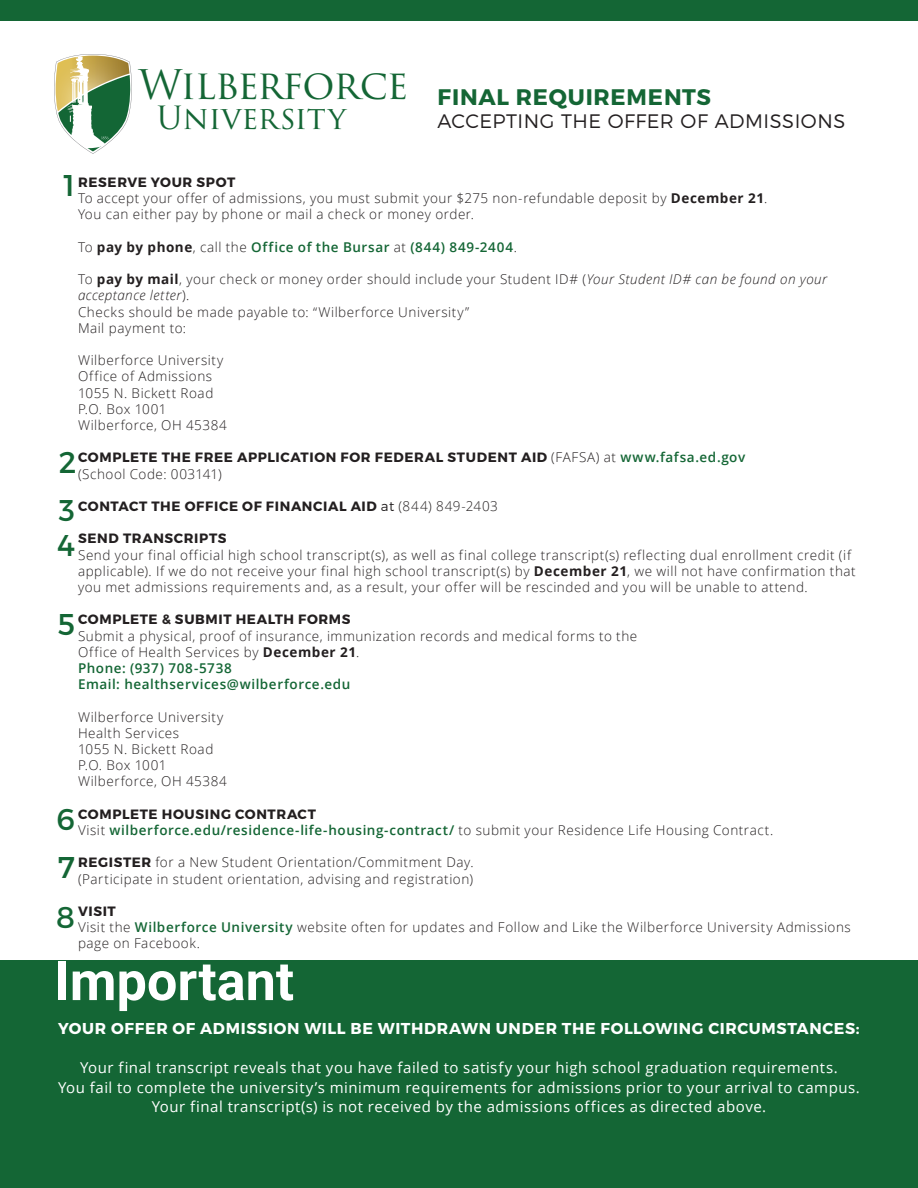
<style>
.page{position:relative;width:918px;height:1188px;background:#fff}
.page>*{position:absolute;margin:0;border:0;box-sizing:border-box;transform-origin:0 0}
.t1{font:700 54px "Roboto";color:#fff}
.t2{font:39.75px "Trajan Pro 3";letter-spacing:-.03em;color:#146635}
.t3{font:31.2px "Trajan Pro 3";color:#146635}
.t4{font:30px "Montserrat";color:#146635}
.t5{font:700 22.5px "Montserrat";letter-spacing:.035em;color:#146635}
.t6{font:300 19.5px "Montserrat";letter-spacing:.025em;color:#231f20}
.t7{font:700 15.75px "Montserrat";letter-spacing:.04em;color:#fff}
.t8{font:15px "Open Sans";letter-spacing:.035em;color:#fff}
.t9{font:300 13.5px/16.2px "Open Sans";letter-spacing:.04em;color:#231f20}
.t10{font:600 13.5px "Open Sans";letter-spacing:.04em;color:#146635}
.t11{font:700 13.5px "Montserrat";letter-spacing:.05em;color:#231f20}
.s1{font-weight:700}
.s2{font-weight:300;color:#231f20}
.s3{font-weight:700;color:#231f20}
.s4{font-style:italic}
.s5{font-family:"Open Sans";font-weight:300}
.s6{font-family:"Open Sans";font-weight:600;color:#146635}
.s7{font-weight:300}
.s8{font-family:"Montserrat";font-weight:700}
.s9{font-weight:600;color:#146635}
</style>
<div class="page">
<div style="left:0;top:960px;width:918px;height:228px;background:#146635"></div>
<svg style="left:54px;top:54px;width:78px;height:100px"></svg>
<div style="left:0;top:0;width:918px;height:21px;background:#146635"></div>
<p class="t2" style="left:138px;top:58px;width:271px">Wilberforce</p>
<p class="t3" style="left:157px;top:96px;width:191px">University</p>
<p class="t5" style="left:438px;top:83px;width:275px">FINAL REQUIREMENTS</p>
<p class="t6" style="left:438px;top:109px;width:409px">ACCEPTING THE OFFER OF ADMISSIONS</p>
<p class="t4" style="left:63px;top:166px;width:13px">1</p>
<p class="t11" style="left:78px;top:174px;width:159px">RESERVE YOUR SPOT</p>
<p class="t9" style="left:78px;top:190px;width:691px">To accept your offer of admissions, you must submit your $275 non-refundable deposit by <span class="s1">December 21</span>.</p>
<p class="t9" style="left:78px;top:206px;width:397px">You can either pay by phone or mail a check or money order.</p>
<p class="t10" style="left:78px;top:238px;width:440px"><span class="s2">To</span> <span class="s3">pay by phone</span><span class="s2">, call the</span> Office of the Bursar <span class="s2">at</span> (844) 849-2404<span class="s2">.</span></p>
<p class="t9" style="left:78px;top:271px;width:751px">To <span class="s1">pay by mail</span>, your check or money order should include your Student ID# (<span class="s4">Your Student ID# can be found on your acceptance letter</span>).</p>
<p class="t9" style="left:78px;top:303px;width:393px">Checks should be made payable to: “Wilberforce University”</p>
<p class="t9" style="left:78px;top:320px;width:110px">Mail payment to:</p>
<p class="t9" style="left:78px;top:352px;width:147px">Wilberforce University</p>
<p class="t9" style="left:78px;top:368px;width:136px">Office of Admissions</p>
<p class="t9" style="left:78px;top:384px;width:137px">1055 N. Bickett Road</p>
<p class="t9" style="left:78px;top:401px;width:90px">P.O. Box 1001</p>
<p class="t9" style="left:78px;top:417px;width:150px">Wilberforce, OH 45384</p>
<p class="t11" style="left:78px;top:449px;width:669px">COMPLETE THE FREE APPLICATION FOR FEDERAL STUDENT AID <span class="s5">(FAFSA) at</span> <span class="s6">www.fafsa.ed.gov</span></p>
<p class="t9" style="left:78px;top:465px;width:145px">(School Code: 003141)</p>
<p class="t11" style="left:78px;top:498px;width:421px">CONTACT THE OFFICE OF FINANCIAL AID <span class="s7">at</span> <span class="s5">(844) 849-2403</span></p>
<p class="t11" style="left:78px;top:530px;width:150px">SEND TRANSCRIPTS</p>
<p class="t9" style="left:78px;top:546px;width:779px">Send your final official high school transcript(s), as well as final college transcript(s) reflecting dual enrollment credit (if applicable). If we do not receive your final high school transcript(s) by <span class="s1">December 21</span>, we will not have confirmation that you met admissions requirements and, as a result, your offer will be rescinded and you will be unable to attend.</p>
<p class="t11" style="left:78px;top:611px;width:274px">COMPLETE &amp; SUBMIT HEALTH FORMS</p>
<p class="t9" style="left:78px;top:627px;width:561px">Submit a physical, proof of insurance, immunization records and medical forms to the</p>
<p class="t9" style="left:78px;top:644px;width:283px">Office of Health Services by <span class="s1">December 21</span>.</p>
<p class="t10" style="left:78px;top:659px;width:156px">Phone: (937) 708-5738</p>
<p class="t10" style="left:78px;top:675px;width:274px">Email: healthservices@wilberforce.edu</p>
<p class="t9" style="left:78px;top:708px;width:147px">Wilberforce University</p>
<p class="t9" style="left:78px;top:725px;width:103px">Health Services</p>
<p class="t9" style="left:78px;top:741px;width:137px">1055 N. Bickett Road</p>
<p class="t9" style="left:78px;top:757px;width:90px">P.O. Box 1001</p>
<p class="t9" style="left:78px;top:773px;width:150px">Wilberforce, OH 45384</p>
<p class="t11" style="left:78px;top:806px;width:240px">COMPLETE HOUSING CONTRACT</p>
<p class="t10" style="left:78px;top:821px;width:697px"><span class="s2">Visit</span> wilberforce.edu/residence-life-housing-contract/ <span class="s2">to submit your Residence Life Housing Contract.</span></p>
<p class="t9" style="left:78px;top:854px;width:397px"><span class="s8">REGISTER</span> for a New Student Orientation/Commitment Day.</p>
<p class="t9" style="left:78px;top:870px;width:397px">(Participate in student orientation, advising and registration)</p>
<p class="t11" style="left:78px;top:903px;width:39px">VISIT</p>
<p class="t9" style="left:78px;top:919px;width:774px">Visit the <span class="s9">Wilberforce University</span> website often for updates and Follow and Like the Wilberforce University Admissions page on Facebook.</p>
<p class="t4" style="left:59px;top:444px;width:19px">2</p>
<p class="t4" style="left:59px;top:491px;width:18px">3</p>
<p class="t4" style="left:57px;top:526px;width:19px">4</p>
<p class="t4" style="left:58px;top:606px;width:19px">5</p>
<p class="t4" style="left:57px;top:801px;width:20px">6</p>
<p class="t4" style="left:58px;top:849px;width:19px">7</p>
<p class="t4" style="left:56px;top:898px;width:20px">8</p>
<p class="t1" style="left:54px;top:943px;width:242px">Important</p>
<p class="t7" style="left:58px;top:1019px;width:803px">YOUR OFFER OF ADMISSION WILL BE WITHDRAWN UNDER THE FOLLOWING CIRCUMSTANCES:</p>
<p class="t8" style="left:80px;top:1058px;width:759px">Your final transcript reveals that you have failed to satisfy your high school graduation requirements.</p>
<p class="t8" style="left:58px;top:1077px;width:803px">You fail to complete the university’s minimum requirements for admissions prior to your arrival to campus.</p>
<p class="t8" style="left:152px;top:1097px;width:616px">Your final transcript(s) is not received by the admissions offices as directed above.</p>
</div>
